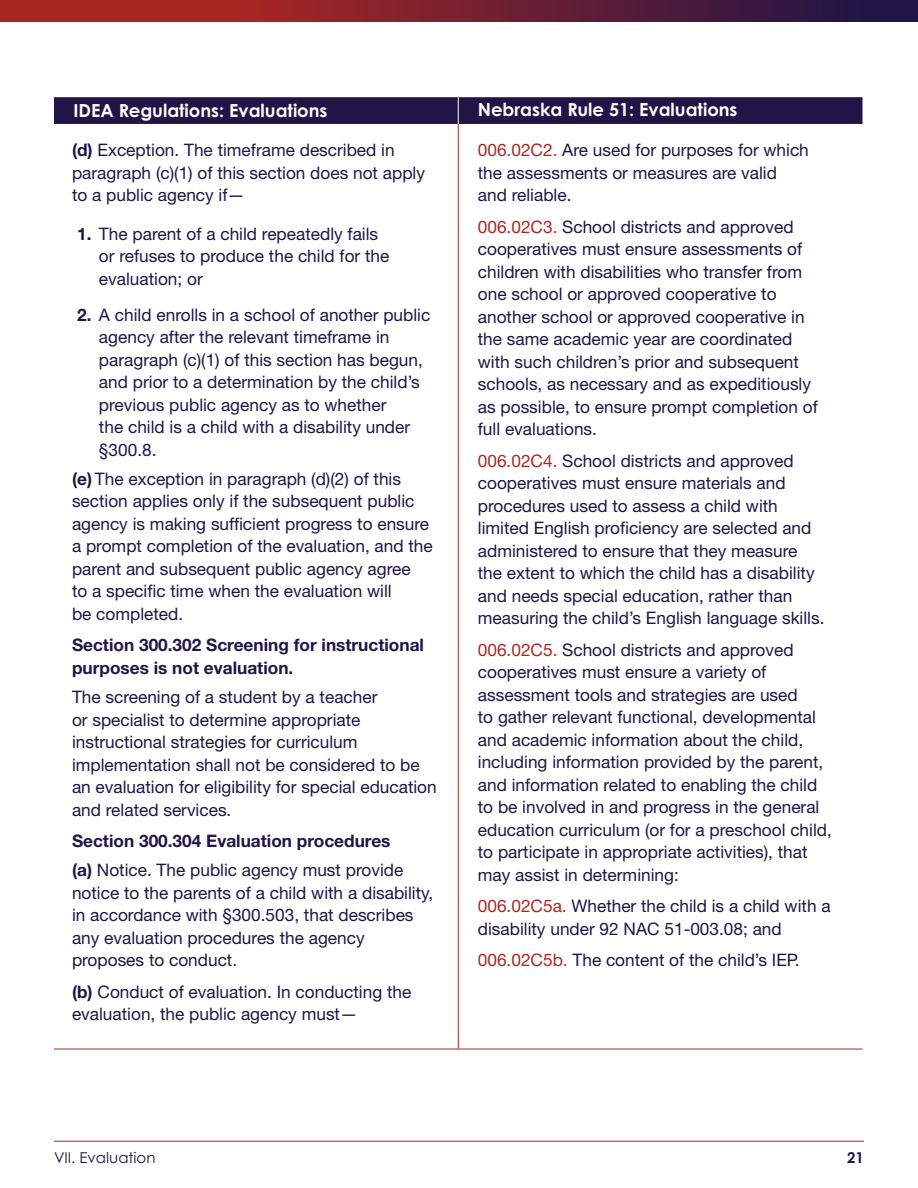
<style>
.page{position:relative;width:918px;height:1188px;background:#fff}
.page>*{position:absolute;margin:0;border:0;box-sizing:border-box;transform-origin:0 0}
.t1{font:700 18px "Century Gothic Pro";color:#fff}
.t2{font:17.25px/22.5px "Helvetica Neue LT Std";color:#201547}
.t3{font:700 17.25px/22.5px "Helvetica Neue LT Std";color:#201547}
.t4{font:15px "Century Gothic Pro";color:#201547}
.t5{font:700 15px "Century Gothic Pro";color:#201547}
.s1{font-weight:700}
.s2{color:#aa2823}
</style>
<div class="page">
<svg style="left:0;top:0;width:918px;height:22px;background:#721f31"></svg>
<svg style="left:54px;top:97px;width:808px;height:27px;background:#221748"></svg>
<hr style="left:458px;top:124px;width:1px;height:925px;background:#aa2823">
<hr style="left:54px;top:1049px;width:404px;height:1px;background:#aa2823">
<hr style="left:458px;top:1049px;width:404px;height:1px;background:#aa2823">
<hr style="left:54px;top:1141px;width:810px;height:1px;background:#aa2823">
<p class="t1" style="left:74px;top:99px;width:256px">IDEA Regulations: Evaluations</p>
<p class="t2" style="left:72px;top:139px;width:355px"><span class="s1">(d)</span> Exception The timeframe described in paragraph (c)(1) of this section does not apply to a public agency if—</p>
<p class="t2" style="left:99px;top:222px;width:292px;text-indent:-22px"><span class="s1">1.</span> The parent of a child repeatedly fails or refuses to produce the child for the evaluation; or</p>
<p class="t2" style="left:99px;top:303px;width:333px;text-indent:-22px"><span class="s1">2.</span> A child enrolls in a school of another public agency after the relevant timeframe in paragraph (c)(1) of this section has begun, and prior to a determination by the child’s previous public agency as to whether<br>the child is a child with a disability under §300 8</p>
<p class="t2" style="left:72px;top:467px;width:362px"><span class="s1">(e)</span> The exception in paragraph (d)(2) of this section applies only if the subsequent public agency is making sufficient progress to ensure a prompt completion of the evaluation, and the parent and subsequent public agency agree<br>to a specific time when the evaluation will<br>be completed</p>
<h3 class="t3" style="left:72px;top:634px;width:354px">Section 300.302 Screening for instructional purposes is not evaluation.</h3>
<p class="t2" style="left:72px;top:685px;width:366px">The screening of a student by a teacher<br>or specialist to determine appropriate instructional strategies for curriculum implementation shall not be considered to be an evaluation for eligibility for special education and related services</p>
<h3 class="t3" style="left:72px;top:829px;width:320px">Section 300.304 Evaluation procedures</h3>
<p class="t2" style="left:72px;top:859px;width:363px"><span class="s1">(a)</span> Notice The public agency must provide notice to the parents of a child with a disability, in accordance with §300 503, that describes any evaluation procedures the agency proposes to conduct</p>
<p class="t2" style="left:72px;top:980px;width:341px"><span class="s1">(b)</span> Conduct of evaluation In conducting the evaluation, the public agency must—</p>
<p class="t1" style="left:478px;top:99px;width:261px">Nebraska Rule 51: Evaluations</p>
<p class="t2" style="left:478px;top:139px;width:333px"><span class="s2">006 02C2</span> Are used for purposes for which the assessments or measures are valid and reliable</p>
<p class="t2" style="left:478px;top:215px;width:341px"><span class="s2">006 02C3</span> School districts and approved cooperatives must ensure assessments of children with disabilities who transfer from one school or approved cooperative to another school or approved cooperative in the same academic year are coordinated with such children’s prior and subsequent schools, as necessary and as expeditiously as possible, to ensure prompt completion of full evaluations</p>
<p class="t2" style="left:478px;top:449px;width:343px"><span class="s2">006 02C4</span> School districts and approved cooperatives must ensure materials and procedures used to assess a child with limited English proficiency are selected and administered to ensure that they measure the extent to which the child has a disability and needs special education, rather than measuring the child’s English language skills</p>
<p class="t2" style="left:478px;top:638px;width:356px"><span class="s2">006 02C5</span> School districts and approved cooperatives must ensure a variety of assessment tools and strategies are used<br>to gather relevant functional, developmental and academic information about the child, including information provided by the parent, and information related to enabling the child to be involved in and progress in the general education curriculum (or for a preschool child, to participate in appropriate activities), that may assist in determining:</p>
<p class="t2" style="left:478px;top:895px;width:354px"><span class="s2">006 02C5a</span> Whether the child is a child with a disability under 92 NAC 51-003 08; and</p>
<p class="t2" style="left:478px;top:949px;width:322px"><span class="s2">006 02C5b</span> The content of the child’s IEP</p>
<p class="t4" style="left:54px;top:1149px;width:103px">VII. Evaluation</p>
<p class="t5" style="left:847px;top:1148px;width:18px">21</p>
</div>
